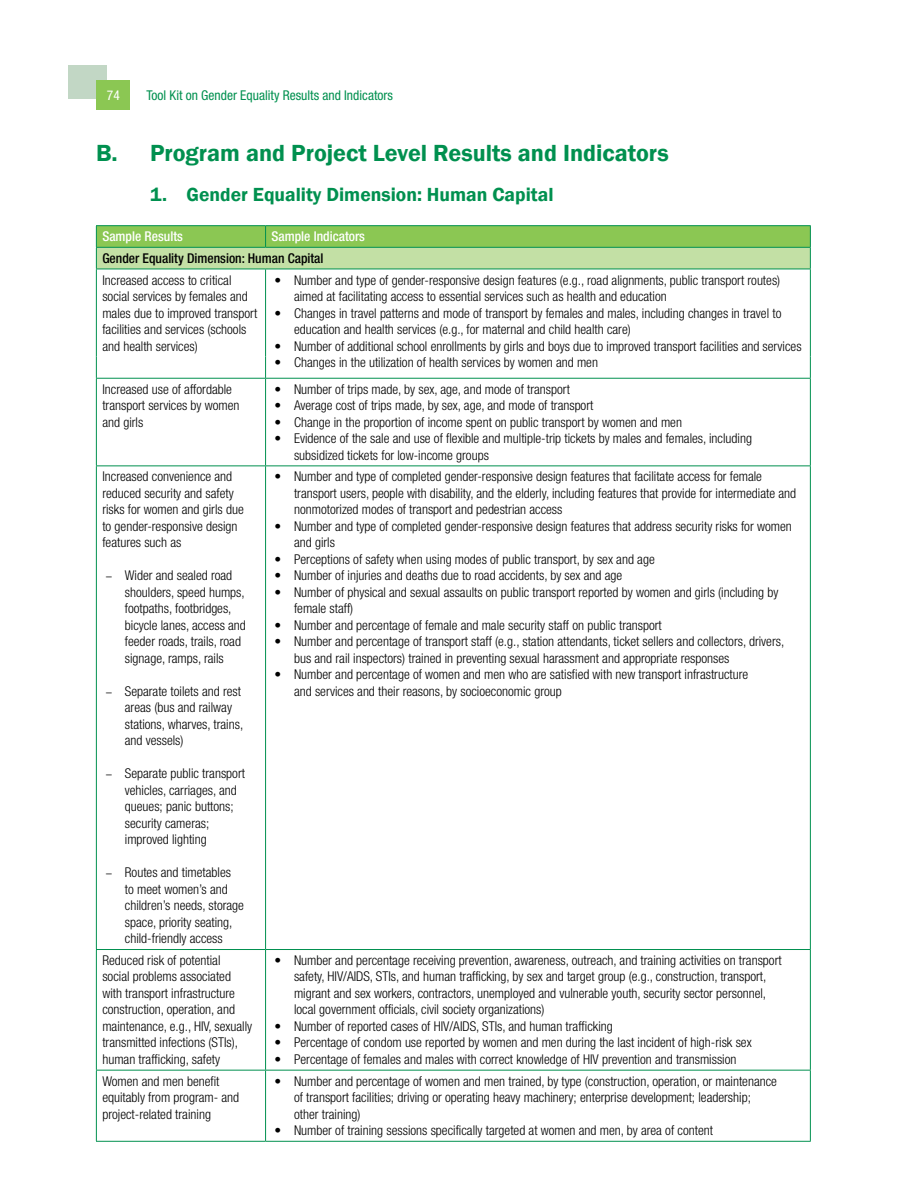
<style>
.page{position:relative;width:918px;height:1188px;background:#fff}
.page>*{position:absolute;margin:0;border:0;box-sizing:border-box;transform-origin:0 0}
.t1{font:600 24px "Franklin Gothic";color:#00904f}
.t2{font:600 19.5px "Franklin Gothic";color:#00904f}
.t3{font:300 condensed 13.5px/16.5px "Helvetica Neue LT Std";color:#000}
.t4{font:condensed 13.5px "Helvetica Neue LT Std";color:#00904f}
.t5{font:500 condensed 13.5px "Helvetica Neue LT Std";color:#000}
.t6{font:500 condensed 13.5px "Helvetica Neue LT Std";color:#fff}
.t7{font:condensed 13.5px "Helvetica Neue LT Std";color:#fff}
.s1{color:#fff}
.s2{font-family:"Minion Pro";font-weight:400;font-stretch:normal}
</style>
<div class="page">
<div style="left:69px;top:65px;width:38px;height:33px;background:#c2d7c5"></div>
<div style="left:96px;top:81px;width:34px;height:29px;background:#8bc753"></div>
<hr style="left:96px;top:269px;width:1px;height:88px;background:#00904f">
<hr style="left:265px;top:269px;width:1px;height:88px;background:#00904f">
<hr style="left:810px;top:269px;width:1px;height:88px;background:#00904f">
<svg style="left:810px;top:357px;width:1px;height:21px"></svg>
<hr style="left:96px;top:225px;width:170px;height:1px;background:#00904f">
<hr style="left:266px;top:225px;width:545px;height:1px;background:#00904f">
<svg style="left:96px;top:226px;width:715px;height:43px;background:#9fd07a"></svg>
<hr style="left:96px;top:269px;width:170px;height:1px;background:#00904f">
<hr style="left:266px;top:269px;width:545px;height:1px;background:#00904f">
<svg style="left:96px;top:357px;width:1px;height:21px"></svg>
<svg style="left:265px;top:357px;width:1px;height:21px"></svg>
<hr style="left:96px;top:378px;width:170px;height:1px;background:#00904f">
<hr style="left:96px;top:379px;width:1px;height:86px;background:#00904f">
<hr style="left:266px;top:378px;width:545px;height:1px;background:#00904f">
<hr style="left:265px;top:379px;width:1px;height:86px;background:#00904f">
<hr style="left:810px;top:379px;width:1px;height:86px;background:#00904f">
<hr style="left:96px;top:465px;width:170px;height:1px;background:#00904f">
<hr style="left:96px;top:466px;width:1px;height:483px;background:#00904f">
<hr style="left:266px;top:465px;width:545px;height:1px;background:#00904f">
<hr style="left:265px;top:466px;width:1px;height:483px;background:#00904f">
<hr style="left:810px;top:466px;width:1px;height:483px;background:#00904f">
<hr style="left:96px;top:949px;width:170px;height:1px;background:#00904f">
<hr style="left:96px;top:950px;width:1px;height:120px;background:#00904f">
<hr style="left:266px;top:949px;width:545px;height:1px;background:#00904f">
<hr style="left:265px;top:950px;width:1px;height:120px;background:#00904f">
<hr style="left:810px;top:950px;width:1px;height:120px;background:#00904f">
<hr style="left:96px;top:1070px;width:170px;height:1px;background:#00904f">
<hr style="left:96px;top:1071px;width:1px;height:70px;background:#00904f">
<hr style="left:266px;top:1070px;width:545px;height:1px;background:#00904f">
<hr style="left:265px;top:1071px;width:1px;height:70px;background:#00904f">
<hr style="left:810px;top:1071px;width:1px;height:70px;background:#00904f">
<hr style="left:96px;top:1141px;width:170px;height:1px;background:#00904f">
<hr style="left:266px;top:1141px;width:545px;height:1px;background:#00904f">
<p class="t7" style="left:107px;top:88px;width:14px">74</p>
<p class="t4" style="left:146px;top:88px;width:275px">Tool Kit on Gender Equality Results and Indicators <span class="s1">74</span></p>
<h1 class="t1" style="left:96px;top:138px;width:574px">B. Program and Project Level Results and Indicators</h1>
<h2 class="t2" style="left:150px;top:183px;width:405px">1. Gender Equality Dimension: Human Capital</h2>
<p class="t6" style="left:102px;top:228px;width:82px">Sample Results</p>
<p class="t6" style="left:272px;top:228px;width:95px">Sample Indicators</p>
<p class="t5" style="left:102px;top:250px;width:223px">Gender Equality Dimension: Human Capital</p>
<p class="t3" style="left:102px;top:271px;width:156px">Increased access to critical social services by females and males due to improved transport facilities and services (schools and health services)</p>
<p class="t3" style="left:294px;top:271px;width:488px;text-indent:-19px">• Number and type of gender-responsive design features (e.g., road alignments, public transport routes) aimed at facilitating access to essential services such as health and education</p>
<p class="t3" style="left:294px;top:304px;width:489px;text-indent:-19px">• Changes in travel patterns and mode of transport by females and males, including changes in travel to education and health services (e.g., for maternal and child health care)</p>
<p class="t3" style="left:275px;top:337px;width:529px">• Number of additional school enrollments by girls and boys due to improved transport facilities and services</p>
<p class="t3" style="left:275px;top:354px;width:325px">• Changes in the utilization of health services by women and men</p>
<p class="t3" style="left:102px;top:381px;width:139px">Increased use of affordable transport services by women and girls</p>
<p class="t3" style="left:275px;top:381px;width:297px">• Number of trips made, by sex, age, and mode of transport</p>
<p class="t3" style="left:275px;top:397px;width:320px">• Average cost of trips made, by sex, age, and mode of transport</p>
<p class="t3" style="left:275px;top:414px;width:409px">• Change in the proportion of income spent on public transport by women and men</p>
<p class="t3" style="left:294px;top:430px;width:460px;text-indent:-19px">• Evidence of the sale and use of flexible and multiple-trip tickets by males and females, including subsidized tickets for low-income groups</p>
<p class="t3" style="left:102px;top:468px;width:143px">Increased convenience and reduced security and safety risks for women and girls due to gender-responsive design features such as</p>
<p class="t3" style="left:125px;top:567px;width:123px;text-indent:-19px"><span class="s2">–</span> Wider and sealed road shoulders, speed humps, footpaths, footbridges, bicycle lanes, access and feeder roads, trails, road signage, ramps, rails</p>
<p class="t3" style="left:125px;top:683px;width:120px;text-indent:-19px"><span class="s2">–</span> Separate toilets and rest areas (bus and railway stations, wharves, trains, and vessels)</p>
<p class="t3" style="left:125px;top:765px;width:122px;text-indent:-19px"><span class="s2">–</span> Separate public transport vehicles, carriages, and queues; panic buttons; security cameras; improved lighting</p>
<p class="t3" style="left:125px;top:864px;width:121px;text-indent:-19px"><span class="s2">–</span> Routes and timetables<br>to meet women’s and children’s needs, storage space, priority seating, child-friendly access</p>
<p class="t3" style="left:294px;top:468px;width:504px;text-indent:-19px">• Number and type of completed gender-responsive design features that facilitate access for female transport users, people with disability, and the elderly, including features that provide for intermediate and nonmotorized modes of transport and pedestrian access</p>
<p class="t3" style="left:294px;top:518px;width:499px;text-indent:-19px">• Number and type of completed gender-responsive design features that address security risks for women and girls</p>
<p class="t3" style="left:275px;top:551px;width:382px">• Perceptions of safety when using modes of public transport, by sex and age</p>
<p class="t3" style="left:275px;top:567px;width:349px">• Number of injuries and deaths due to road accidents, by sex and age</p>
<p class="t3" style="left:294px;top:584px;width:486px;text-indent:-19px">• Number of physical and sexual assaults on public transport reported by women and girls (including by female staff)</p>
<p class="t3" style="left:275px;top:617px;width:389px">• Number and percentage of female and male security staff on public transport</p>
<p class="t3" style="left:294px;top:633px;width:492px;text-indent:-19px">• Number and percentage of transport staff (e.g., station attendants, ticket sellers and collectors, drivers, bus and rail inspectors) trained in preventing sexual harassment and appropriate responses</p>
<p class="t3" style="left:294px;top:666px;width:456px;text-indent:-19px">• Number and percentage of women and men who are satisfied with new transport infrastructure and services and their reasons, by socioeconomic group</p>
<p class="t3" style="left:102px;top:952px;width:151px">Reduced risk of potential<br>social problems associated with transport infrastructure construction, operation, and maintenance, e.g., HIV, sexually transmitted infections (STIs), human trafficking, safety</p>
<p class="t3" style="left:294px;top:952px;width:489px;text-indent:-19px">• Number and percentage receiving prevention, awareness, outreach, and training activities on transport safety, HIV/AIDS, STIs, and human trafficking, by sex and target group (e.g., construction, transport, migrant and sex workers, contractors, unemployed and vulnerable youth, security sector personnel, local government officials, civil society organizations)</p>
<p class="t3" style="left:275px;top:1018px;width:340px">• Number of reported cases of HIV/AIDS, STIs, and human trafficking</p>
<p class="t3" style="left:275px;top:1034px;width:479px">• Percentage of condom use reported by women and men during the last incident of high-risk sex</p>
<p class="t3" style="left:275px;top:1051px;width:463px">• Percentage of females and males with correct knowledge of HIV prevention and transmission</p>
<p class="t3" style="left:102px;top:1072px;width:138px">Women and men benefit equitably from program- and project-related training</p>
<p class="t3" style="left:294px;top:1072px;width:484px;text-indent:-19px">• Number and percentage of women and men trained, by type (construction, operation, or maintenance of transport facilities; driving or operating heavy machinery; enterprise development; leadership; other training)</p>
<p class="t3" style="left:275px;top:1122px;width:440px">• Number of training sessions specifically targeted at women and men, by area of content</p>
</div>
